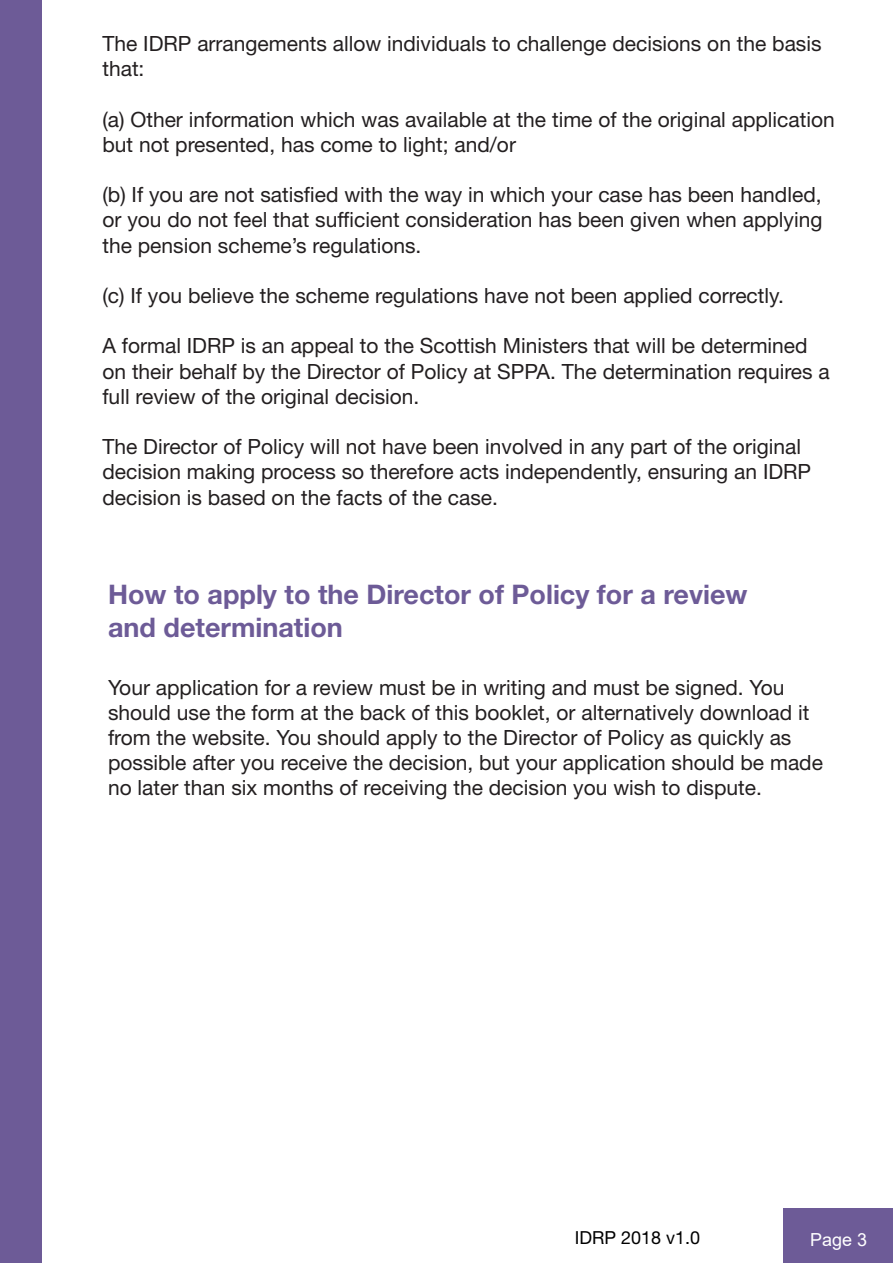
<style>
.page{position:relative;width:893px;height:1263px;background:#fff}
.page>*{position:absolute;margin:0;border:0;box-sizing:border-box;transform-origin:0 0}
.t1{font:700 27px/32.4px "Helvetica Neue LT Std";color:#6d5b97}
.t2{font:21px/25.2px "Helvetica Neue LT Std";color:#231f20}
.t3{font:18px "Helvetica Neue LT Std";color:#000}
.t4{font:18px "Arial";color:#fff}
</style>
<div class="page">
<div style="left:0;top:0;width:41px;height:1263px;background:#6d5b97"></div>
<div style="left:783px;top:1209px;width:110px;height:54px;background:#6d5b97"></div>
<p class="t2" style="left:102px;top:31px;width:721px">The IDRP arrangements allow individuals to challenge decisions on the basis that:</p>
<p class="t2" style="left:102px;top:106px;width:734px">(a) Other information which was available at the time of the original application but not presented, has come to light; and/or</p>
<p class="t2" style="left:102px;top:182px;width:721px;text-align:justify">(b) If you are not satisfied with the way in which your case has been handled, or you do not feel that sufficient consideration has been given when applying the pension scheme’s regulations.</p>
<p class="t2" style="left:102px;top:283px;width:683px">(c) If you believe the scheme regulations have not been applied correctly.</p>
<p class="t2" style="left:102px;top:333px;width:729px">A formal IDRP is an appeal to the Scottish Ministers that will be determined on their behalf by the Director of Policy at SPPA. The determination requires a full review of the original decision.</p>
<p class="t2" style="left:102px;top:434px;width:710px">The Director of Policy will not have been involved in any part of the original decision making process so therefore acts independently, ensuring an IDRP decision is based on the facts of the case.</p>
<p class="t1" style="left:108px;top:578px;width:641px">How to apply to the Director of Policy for a review and determination</p>
<p class="t2" style="left:108px;top:674px;width:716px">Your application for a review must be in writing and must be signed. You should use the form at the back of this booklet, or alternatively download it from the website. You should apply to the Director of Policy as quickly as possible after you receive the decision, but your application should be made no later than six months of receiving the decision you wish to dispute.</p>
<p class="t3" style="left:575px;top:1226px;width:127px">IDRP 2018 v1.0</p>
<p class="t4" style="left:810px;top:1227px;width:59px">Page 3</p>
</div>
